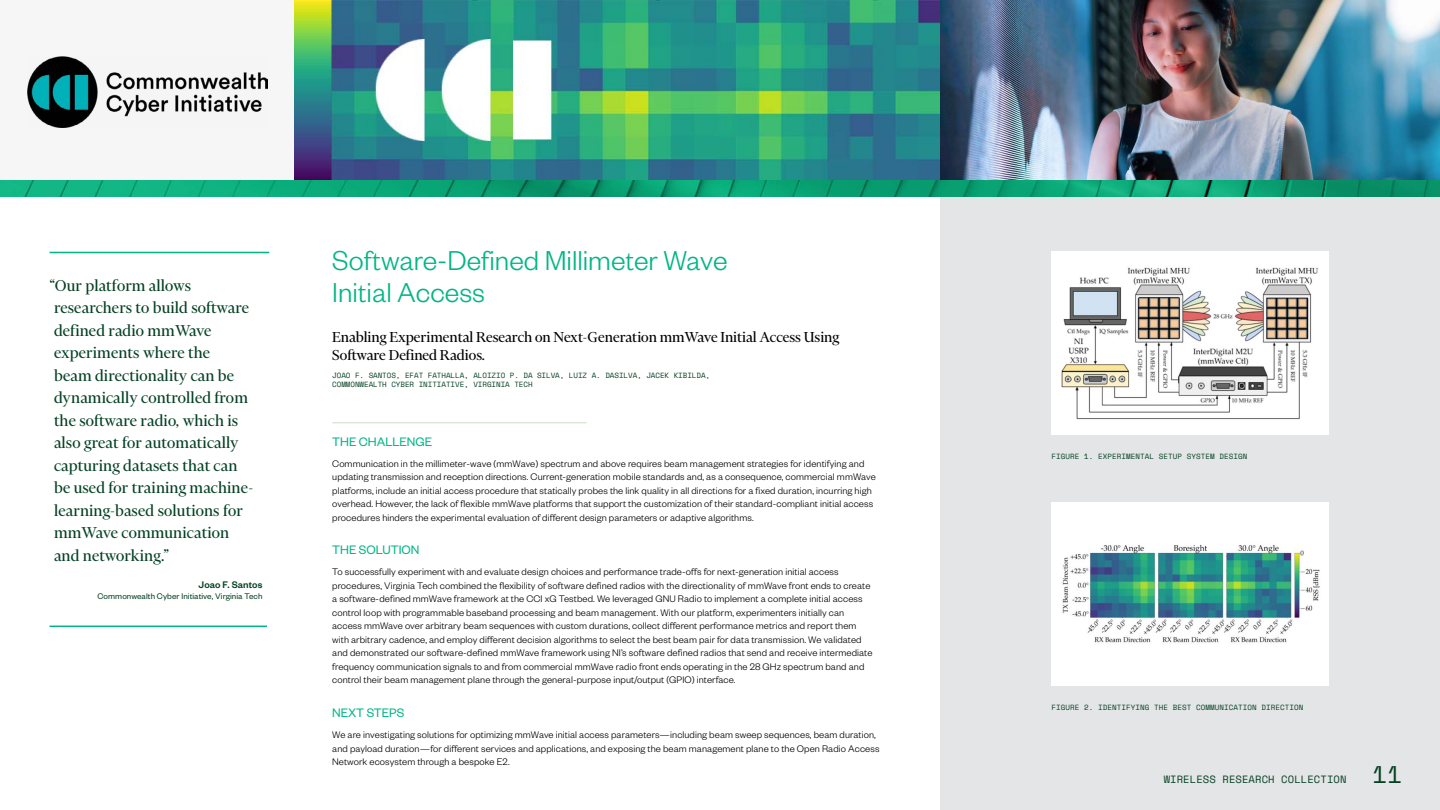
<style>
.page{position:relative;width:1440px;height:810px;background:#fff}
.page>*{position:absolute;margin:0;border:0;box-sizing:border-box;transform-origin:0 0}
.Headline__Sans_40_42{font:300 30px/31.5px "Founders Grotesk";color:#03b585}
.t1{font:24px "Space Mono";color:#044123}
.Quote___Serif_24pt{font:18px/22.5px "Financier Display";letter-spacing:.01em;color:#044123}
.Subheadline___Serif{font:16.5px/18px "Financier Display";color:#000}
.Subheadline__Sans_18{font:13.5px "Founders Grotesk";color:#03b585}
.Subheadline_w_Rule_A{font:13.5px "Founders Grotesk";color:#03b585}
.Body__Sans_14_16_Bla{font:300 10.5px/13.5px "Founders Grotesk";letter-spacing:.01em;color:#000}
.t2{font:10.5px "Space Mono";letter-spacing:.01em;color:#044123}
.Quote_Author___Sans{font:500 10.5px "Founders Grotesk";letter-spacing:.005em;color:#044123}
.Quote_Author_Title{font:9px "Founders Grotesk";letter-spacing:.005em;color:#044123}
.Author_Byline{font:7.5px/9px "Space Mono";letter-spacing:-.005em;color:#044123}
.Figure_Caption{font:7.5px "Space Mono";letter-spacing:.01em;color:#044123}
</style>
<div class="page">
<div style="left:940px;top:196px;width:500px;height:614px;background:#e4e5e6"></div>
<img style="left:0;top:180px;width:1440px;height:16px">
<hr style="left:50px;top:252px;width:219px;height:1px;background:#03b585">
<hr style="left:50px;top:626px;width:217px;height:1px;background:#03b585">
<div style="left:1052px;top:251px;width:277px;height:184px;background:#fff"></div>
<img style="left:1061px;top:267px;width:257px;height:153px">
<div style="left:1052px;top:502px;width:277px;height:184px;background:#fff"></div>
<img style="left:1062px;top:545px;width:258px;height:98px">
<hr style="left:332px;top:422px;width:254px;height:1px;background:#ccdcc8">
<div style="left:0;top:0;width:295px;height:180px;background:#f6f6f6"></div>
<img style="left:27px;top:56px;width:241px;height:71px">
<img style="left:940px;top:0;width:500px;height:180px">
<svg style="left:294px;top:0;width:646px;height:180px;background:#479c8d"></svg>
<p class="Quote___Serif_24pt" style="left:50px;top:274px;width:205px">“Our platform allows researchers to build software defined radio mmWave experiments where the<br>beam directionality can be dynamically controlled from the software radio, which is also great for automatically capturing datasets that can be used for training machine&shy;learning-based solutions for mmWave communication and networking.”</p>
<p class="Quote_Author___Sans" style="left:199px;top:578px;width:65px">Joao F. Santos</p>
<p class="Quote_Author_Title" style="left:97px;top:591px;width:167px">Commonwealth Cyber Initiative, Virginia Tech</p>
<p class="Headline__Sans_40_42" style="left:332px;top:243px;width:397px">Software-Defined Millimeter Wave<br>Initial Access</p>
<p class="Subheadline___Serif" style="left:332px;top:328px;width:509px">Enabling Experimental Research on Next-Generation mmWave Initial Access Using<br>Software Defined Radios.</p>
<p class="Author_Byline" style="left:332px;top:371px;width:379px">JOAO F. SANTOS, EFAT FATHALLA, ALOIZIO P. DA SILVA, LUIZ A. DASILVA, JACEK KIBILDA,<br>COMMONWEALTH CYBER INITIATIVE, VIRGINIA TECH</p>
<p class="Subheadline_w_Rule_A" style="left:332px;top:433px;width:102px">THE CHALLENGE</p>
<p class="Body__Sans_14_16_Bla" style="left:332px;top:456px;width:545px">Communication in the millimeter-wave (mmWave) spectrum and above requires beam management strategies for identifying and updating transmission and reception directions. Current-generation mobile standards and, as a consequence, commercial mmWave platforms, include an initial access procedure that statically probes the link quality in all directions for a fixed duration, incurring high overhead. However, the lack of flexible mmWave platforms that support the customization of their standard-compliant initial access procedures hinders the experimental evaluation of different design parameters or adaptive algorithms.</p>
<p class="Subheadline__Sans_18" style="left:332px;top:542px;width:89px">THE SOLUTION</p>
<p class="Body__Sans_14_16_Bla" style="left:332px;top:565px;width:542px">To successfully experiment with and evaluate design choices and performance trade-offs for next-generation initial access procedures, Virginia Tech combined the flexibility of software defined radios with the directionality of mmWave front ends to create a software-defined mmWave framework at the CCI xG Testbed. We leveraged GNU Radio to implement a complete initial access control loop with programmable baseband processing and beam management. With our platform, experimenters initially can access mmWave over arbitrary beam sequences with custom durations, collect different performance metrics and report them with arbitrary cadence, and employ different decision algorithms to select the best beam pair for data transmission. We validated and demonstrated our software-defined mmWave framework using NI’s software defined radios that send and receive intermediate frequency communication signals to and from commercial mmWave radio front ends operating in the 28 GHz spectrum band and control their beam management plane through the general-purpose input/output (GPIO) interface.</p>
<p class="Subheadline__Sans_18" style="left:332px;top:705px;width:74px">NEXT STEPS</p>
<p class="Body__Sans_14_16_Bla" style="left:332px;top:728px;width:549px">We are investigating solutions for optimizing mmWave initial access parameters—including beam sweep sequences, beam duration, and payload duration—for different services and applications, and exposing the beam management plane to the Open Radio Access<br>Network ecosystem through a bespoke E2.</p>
<p class="Figure_Caption" style="left:1052px;top:451px;width:197px">FIGURE 1. EXPERIMENTAL SETUP SYSTEM DESIGN</p>
<p class="Figure_Caption" style="left:1052px;top:702px;width:253px">FIGURE 2. IDENTIFYING THE BEST COMMUNICATION DIRECTION</p>
<p class="t2" style="left:1164px;top:772px;width:184px">WIRELESS RESEARCH COLLECTION</p>
<h2 class="t1" style="left:1372px;top:757px;width:31px">11</h2>
</div>
